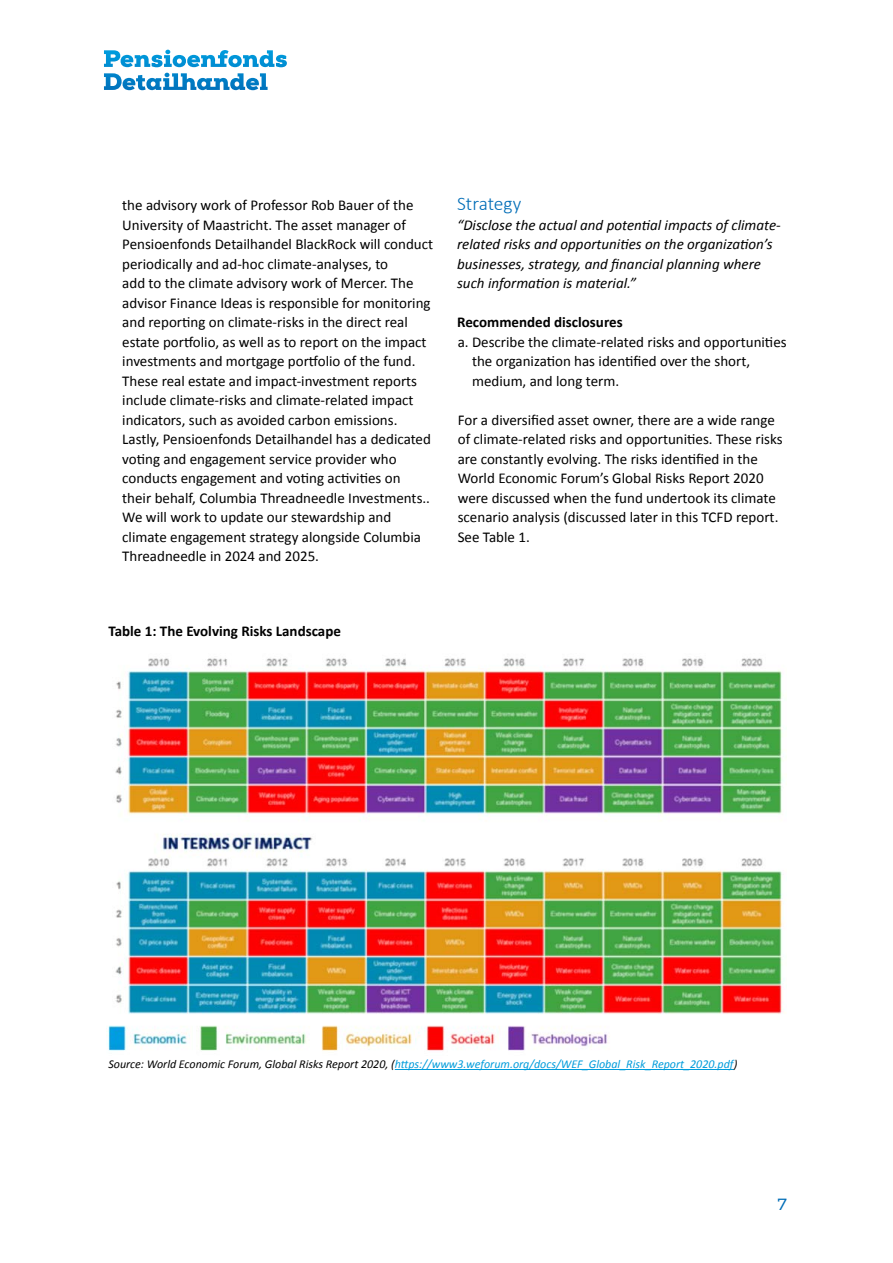
<style>
.page{position:relative;width:893px;height:1263px;background:#fff}
.page>*{position:absolute;margin:0;border:0;box-sizing:border-box;transform-origin:0 0}
.t1{font:300 19.5px "Calibri";color:#006db7}
.t2{font:16.5px "Nexa Slab";color:#006db7}
.t3{font:15px/19.5px "Calibri";color:#000}
.t4{font:italic 15px/19.5px "Calibri";color:#000}
.t5{font:700 15px "Calibri";color:#000}
.t6{font:italic 12px "Calibri";color:#009cdb}
.s1{color:#000}
</style>
<div class="page">
<hr style="left:395px;top:1069px;width:339px;height:1px;background:#009cdb">
<img style="left:108px;top:658px;width:675px;height:393px">
<svg style="left:104px;top:50px;width:183px;height:17px"></svg>
<svg style="left:104px;top:73px;width:164px;height:17px"></svg>
<p class="t3" style="left:122px;top:195px;width:312px">the advisory work of Professor Rob Bauer of the University of Maastricht. The asset manager of Pensioenfonds Detailhandel BlackRock will conduct periodically and ad-hoc climate-analyses, to<br>add to the climate advisory work of Mercer. The advisor Finance Ideas is responsible for monitoring and reporting on climate-risks in the direct real estate portfolio, as well as to report on the impact investments and mortgage portfolio of the fund.<br>These real estate and impact-investment reports include climate-risks and climate-related impact indicators, such as avoided carbon emissions.<br>Lastly, Pensioenfonds Detailhandel has a dedicated voting and engagement service provider who conducts engagement and voting activities on their behalf, Columbia Threadneedle Investments..<br>We will work to update our stewardship and climate engagement strategy alongside Columbia Threadneedle in 2024 and 2025.</p>
<h1 class="t1" style="left:457px;top:191px;width:66px">Strategy</h1>
<p class="t4" style="left:457px;top:214px;width:325px">“Disclose the actual and potential impacts of climate&shy;related risks and opportunities on the organization’s businesses, strategy, and financial planning where such information is material.”</p>
<p class="t5" style="left:457px;top:311px;width:167px">Recommended disclosures</p>
<p class="t3" style="left:472px;top:331px;width:316px;text-indent:-14px">a. Describe the climate-related risks and opportunities the organization has identified over the short, medium, and long term.</p>
<p class="t3" style="left:458px;top:409px;width:326px">For a diversified asset owner, there are a wide range of climate-related risks and opportunities. These risks are constantly evolving. The risks identified in the World Economic Forum’s Global Risks Report 2020 were discussed when the fund undertook its climate scenario analysis (discussed later in this TCFD report.<br>See Table 1.</p>
<p class="t5" style="left:108px;top:621px;width:234px">Table 1: The Evolving Risks Landscape</p>
<p class="t6" style="left:108px;top:1056px;width:630px"><span class="s1">Source: World Economic Forum, Global Risks Report 2020, (</span>https://www3.weforum.org/docs/WEF_Global_Risk_Report_2020.pdf<span class="s1">)</span></p>
<p class="t2" style="left:777px;top:1194px;width:11px">7</p>
</div>
